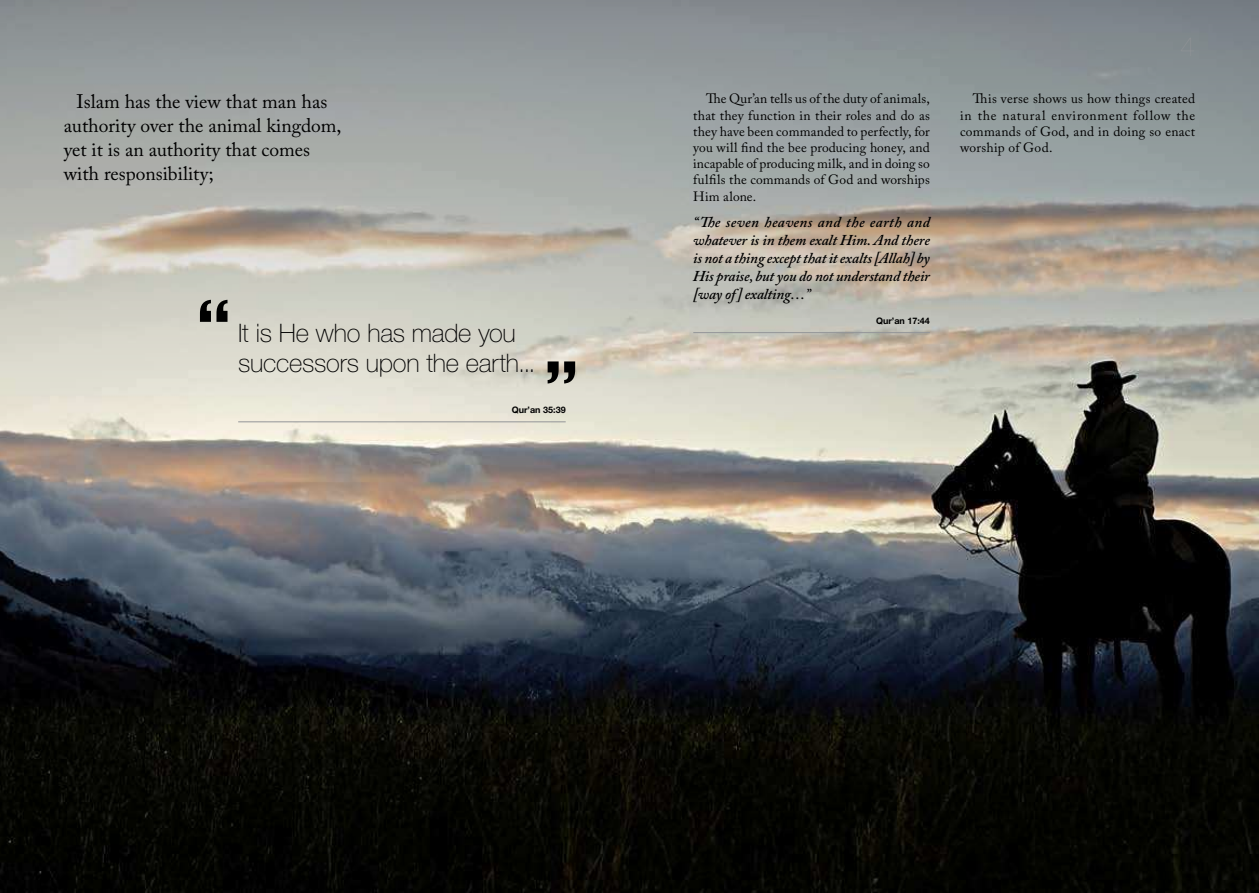
<style>
.page{position:relative;width:1259px;height:893px;background:#fff}
.page>*{position:absolute;margin:0;border:0;box-sizing:border-box;transform-origin:0 0}
.t1{font:100 25.5px/30.6px "Helvetica Neue";letter-spacing:-.01em;color:#000}
.t2{font:19.5px/24px "Adobe Caslon Pro";color:#000}
.t3{font:italic 600 15px/18px "Adobe Caslon Pro";letter-spacing:-.01em;color:#000;text-align:justify}
.t4{font:13.5px/16.2px "Adobe Caslon Pro";letter-spacing:.015em;color:#000;text-align:justify}
.t5{font:700 9px "Helvetica Neue";color:#000}
</style>
<div class="page">
<img style="left:0;top:441px;width:1259px;height:452px">
<svg style="left:0;top:0;width:1259px;height:441px;background:#b0b0aa"></svg>
<hr style="left:238px;top:422px;width:328px;height:1px;background:#939598">
<hr style="left:693px;top:332px;width:237px;height:1px;background:#939598">
<svg style="left:200px;top:300px;width:27px;height:22px"></svg>
<svg style="left:547px;top:361px;width:28px;height:22px"></svg>
<h2 class="t2" style="left:64px;top:89px;width:279px;text-indent:13px">Islam has the view that man has authority over the animal kingdom, yet it is an authority that comes with responsibility;</h2>
<p class="t4" style="left:693px;top:91px;width:238px;text-indent:13px">The Qur’an tells us of the duty of animals, that they function in their roles and do as they have been commanded to perfectly, for you will find the bee producing honey, and incapable of producing milk, and in doing so fulfils the commands of God and worships Him alone.</p>
<p class="t3" style="left:693px;top:213px;width:238px">“The seven heavens and the earth and whatever is in them exalt Him. And there is not a thing except that it exalts [Allah] by His praise, but you do not understand their [way of ] exalting…”</p>
<p class="t5" style="left:876px;top:315px;width:55px">Qur’an 17:44</p>
<h1 class="t1" style="left:238px;top:317px;width:299px">It is He who has made you successors upon the earth...</h1>
<p class="t5" style="left:512px;top:404px;width:55px">Qur’an 35:39</p>
<p class="t4" style="left:960px;top:91px;width:236px;text-indent:13px">This verse shows us how things created in the natural environment follow the commands of God, and in doing so enact worship of God.</p>
</div>
